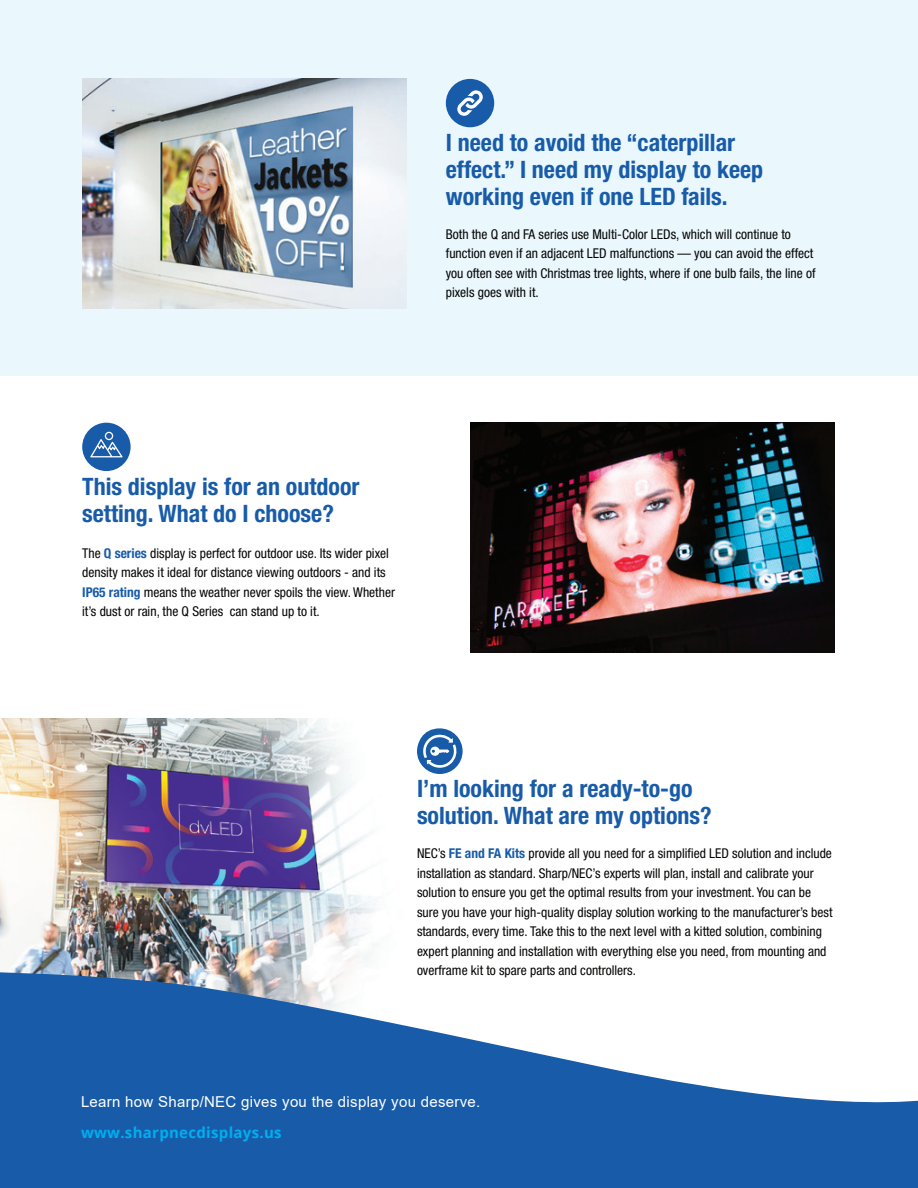
<style>
.page{position:relative;width:918px;height:1188px;background:#fff}
.page>*{position:absolute;margin:0;border:0;box-sizing:border-box;transform-origin:0 0}
.t1{font:700 condensed 24px/27px "Helvetica Neue LT Std";color:#185ca9}
.t2{font:15px "Arial";letter-spacing:.02em;color:#fff}
.t3{font:700 15px "Open Sans";letter-spacing:.02em;color:#00aeef}
.t4{font:condensed 13.5px/19.5px "Helvetica Neue LT Std";color:#040503}
.s1{font-weight:700;color:#185ca9}
</style>
<div class="page">
<img style="left:0;top:719px;width:461px;height:252px">
<svg style="left:0;top:971px;width:918px;height:217px;fill:#185ca9"></svg>
<div style="left:0;top:0;width:918px;height:376px;background:#eaf7fd"></div>
<div style="left:446px;top:79px;width:48px;height:48px;background:#185ca9;border-radius:50%"></div>
<svg style="left:457px;top:90px;width:26px;height:26px"></svg>
<div style="left:417px;top:728px;width:46px;height:46px;background:#185ca9;border-radius:50%"></div>
<svg style="left:421px;top:733px;width:37px;height:35px"></svg>
<div style="left:82px;top:423px;width:49px;height:48px;background:#185ca9;border-radius:50%"></div>
<img style="left:82px;top:79px;width:324px;height:229px">
<img style="left:470px;top:423px;width:365px;height:229px">
<svg style="left:90px;top:432px;width:33px;height:26px"></svg>
<h1 class="t1" style="left:446px;top:128px;width:319px">I need to avoid the “caterpillar effect.” I need my display to keep working even if one LED fails.</h1>
<p class="t4" style="left:446px;top:224px;width:371px">Both the Q and FA series use Multi-Color LEDs, which will continue to function even if an adjacent LED malfunctions — you can avoid the effect you often see with Christmas tree lights, where if one bulb fails, the line of pixels goes with it.</p>
<h1 class="t1" style="left:82px;top:473px;width:279px">This display is for an outdoor setting. What do I choose?</h1>
<p class="t4" style="left:82px;top:543px;width:314px">The <span class="s1">Q series</span> display is perfect for outdoor use. Its wider pixel density makes it ideal for distance viewing outdoors - and its <span class="s1">IP65 rating</span> means the weather never spoils the view. Whether it’s dust or rain, the Q Series can stand up to it.</p>
<h1 class="t1" style="left:417px;top:775px;width:296px">I’m looking for a ready-to-go solution. What are my options?</h1>
<p class="t4" style="left:417px;top:844px;width:417px">NEC’s <span class="s1">FE and FA Kits</span> provide all you need for a simplified LED solution and include installation as standard. Sharp/NEC’s experts will plan, install and calibrate your solution to ensure you get the optimal results from your investment. You can be sure you have your high-quality display solution working to the manufacturer’s best standards, every time. Take this to the next level with a kitted solution, combining expert planning and installation with everything else you need, from mounting and overframe kit to spare parts and controllers.</p>
<p class="t2" style="left:81px;top:1091px;width:401px">Learn how Sharp/NEC gives you the display you deserve.</p>
<p class="t3" style="left:81px;top:1122px;width:202px">www.sharpnecdisplays.us</p>
</div>
